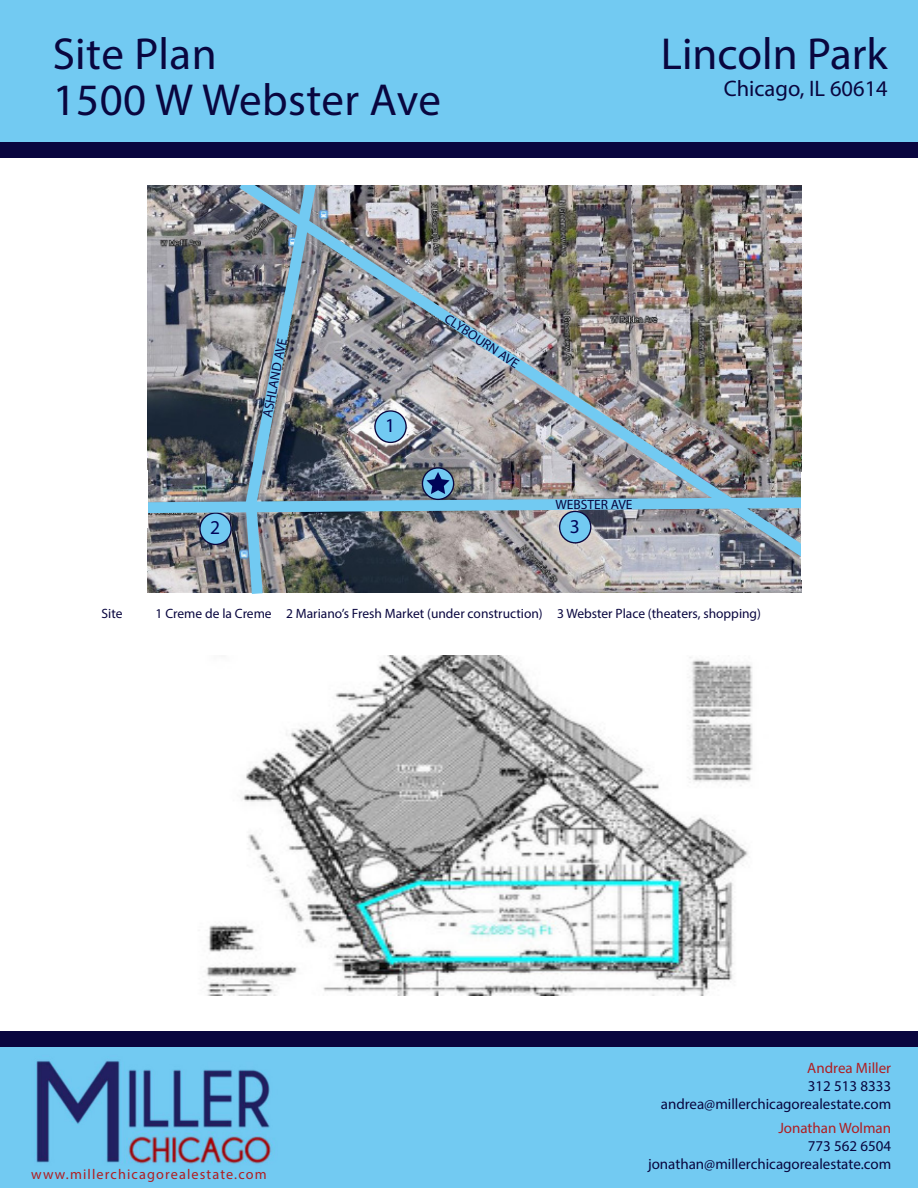
<style>
.page{position:relative;width:918px;height:1188px;background:#fff}
.page>*{position:absolute;margin:0;border:0;box-sizing:border-box;transform-origin:0 0}
.t1{font:45px "Myriad Pro";letter-spacing:.005em;color:#09063f}
.t2{font:22.5px "Myriad Pro";color:#09063f}
.t3{font:19.65px "Myriad Pro";color:#000559}
.t4{font:15px "Myriad Pro";color:#09063f}
.t5{font:15px "Myriad Pro";color:#af1e22}
.t6{font:14.25px "Myriad Pro";letter-spacing:.08em;color:#af1e22}
.t7{font:13.5px "Myriad Pro";color:#09063f}
</style>
<div class="page">
<div style="left:0;top:0;width:918px;height:142px;background:#72caf2"></div>
<div style="left:0;top:142px;width:918px;height:16px;background:#09063f"></div>
<div style="left:0;top:1047px;width:918px;height:141px;background:#72caf2"></div>
<div style="left:0;top:1031px;width:918px;height:16px;background:#09063f"></div>
<img style="left:34px;top:1060px;width:239px;height:104px">
<img style="left:147px;top:185px;width:655px;height:409px">
<img style="left:206px;top:655px;width:547px;height:341px">
<p class="t1" style="left:53px;top:26px;width:166px">Site Plan</p>
<p class="t1" style="left:53px;top:72px;width:390px">1500 W Webster Ave</p>
<p class="t1" style="left:661px;top:26px;width:228px">Lincoln Park</p>
<p class="t2" style="left:724px;top:74px;width:166px">Chicago, IL 60614</p>
<p class="t7" style="left:259px;top:416px;width:82px;rotate:-79deg">ASHLAND AVE</p>
<h3 class="t3" style="left:385px;top:414px;width:11px">1</h3>
<p class="t7" style="left:450px;top:311px;width:88px;rotate:33deg">CLYBOURN AVE</p>
<p class="t7" style="left:555px;top:496px;width:79px">WEBSTER AVE</p>
<h3 class="t3" style="left:210px;top:516px;width:11px">2</h3>
<h3 class="t3" style="left:570px;top:514px;width:11px">3</h3>
<p class="t7" style="left:102px;top:605px;width:22px">Site</p>
<p class="t7" style="left:156px;top:605px;width:607px">1 Creme de la Creme 2 Mariano’s Fresh Market (under construction) 3 Webster Place (theaters, shopping)</p>
<p class="t6" style="left:31px;top:1165px;width:237px">www.millerchicagorealestate.com</p>
<p class="t5" style="left:807px;top:1059px;width:85px">Andrea Miller</p>
<p class="t4" style="left:808px;top:1077px;width:85px">312 513 8333</p>
<p class="t4" style="left:661px;top:1095px;width:232px">andrea@millerchicagorealestate.com</p>
<p class="t5" style="left:778px;top:1118px;width:114px">Jonathan Wolman</p>
<p class="t4" style="left:808px;top:1136px;width:85px">773 562 6504</p>
<p class="t4" style="left:648px;top:1154px;width:245px">jonathan@millerchicagorealestate.com</p>
</div>
